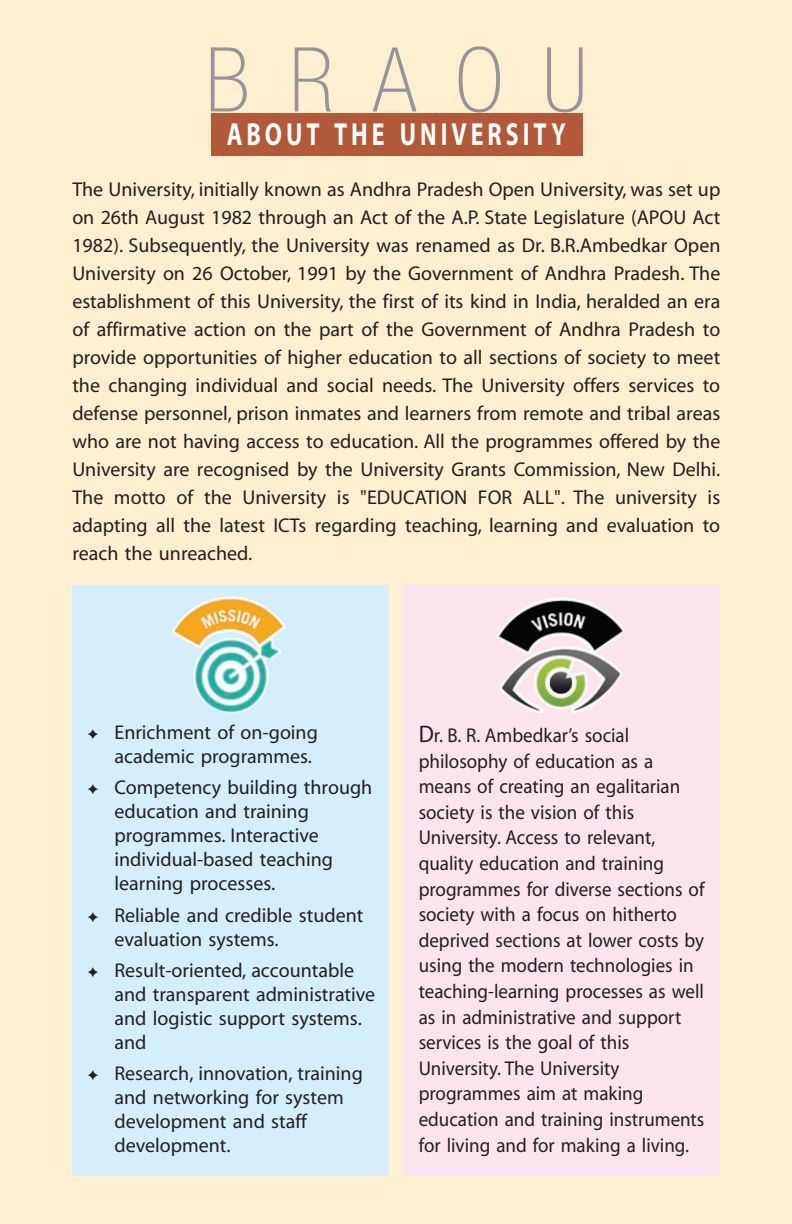
<style>
.page{position:relative;width:792px;height:1224px;background:#feefd0}
.page>*{position:absolute;margin:0;border:0;box-sizing:border-box;transform-origin:0 0}
.t1{font:100 condensed 96px "Sans";letter-spacing:.405em;color:#939598}
.t2{font:700 32px "Myriad";letter-spacing:.165em;color:#fff;scale:.75 1}
.t3{font:20px/28px "Myriad";color:#231f20}
.t4{font:20px/25.6px "Myriad";color:#231f20;scale:.95 1}
.s1{font-size:24px}
</style>
<div class="page">
<div style="left:72px;top:585px;width:317px;height:591px;background:#d4effb"></div>
<div style="left:211px;top:113px;width:371px;height:43px;background:#b25a38"></div>
<img style="left:172px;top:596px;width:113px;height:118px">
<div style="left:404px;top:585px;width:316px;height:591px;background:#fce4ee"></div>
<img style="left:497px;top:598px;width:128px;height:115px">
<h1 class="t1" style="left:205px;top:45px;width:384px">BRAOU</h1>
<h2 class="t2" style="left:227px;top:122px;width:454px">ABOUT THE UNIVERSITY</h2>
<p class="t3" style="left:72px;top:176px;width:650px;text-align:justify">The University, initially known as Andhra Pradesh Open University, was set up on 26th August 1982 through an Act of the A.P. State Legislature (APOU Act 1982). Subsequently, the University was renamed as Dr. B.R.Ambedkar Open University on 26 October, 1991 by the Government of Andhra Pradesh. The establishment of this University, the first of its kind in India, heralded an era of affirmative action on the part of the Government of Andhra Pradesh to provide opportunities of higher education to all sections of society to meet the changing individual and social needs. The University offers services to defense personnel, prison inmates and learners from remote and tribal areas who are not having access to education. All the programmes offered by the University are recognised by the University Grants Commission, New Delhi.<br>The motto of the University is "EDUCATION FOR ALL". The university is adapting all the latest ICTs regarding teaching, learning and evaluation to reach the unreached.</p>
<p class="t3" style="left:88px;top:722px;width:232px;line-height:24px;text-align:right">✦ Enrichment of on-going academic programmes.</p>
<p class="t3" style="left:114px;top:777px;width:259px;line-height:24px;text-indent:-27px">✦ Competency building through education and training programmes. Interactive individual-based teaching learning processes.</p>
<p class="t3" style="left:114px;top:905px;width:250px;line-height:24px;text-indent:-27px">✦ Reliable and credible student evaluation systems.</p>
<p class="t3" style="left:114px;top:960px;width:262px;line-height:24px;text-indent:-27px">✦ Result-oriented, accountable and transparent administrative and logistic support systems. and</p>
<p class="t3" style="left:114px;top:1063px;width:250px;line-height:24px;text-indent:-27px">✦ Research, innovation, training and networking for system development and staff development.</p>
<p class="t4" style="left:419px;top:724px;width:302px"><span class="s1">D</span>r. B. R. Ambedkar’s social philosophy of education as a means of creating an egalitarian society is the vision of this<br>University. Access to relevant, quality education and training programmes for diverse sections of society with a focus on hitherto deprived sections at lower costs by using the modern technologies in teaching-learning processes as well as in administrative and support services is the goal of this<br>University. The University programmes aim at making education and training instruments for living and for making a living.</p>
</div>
